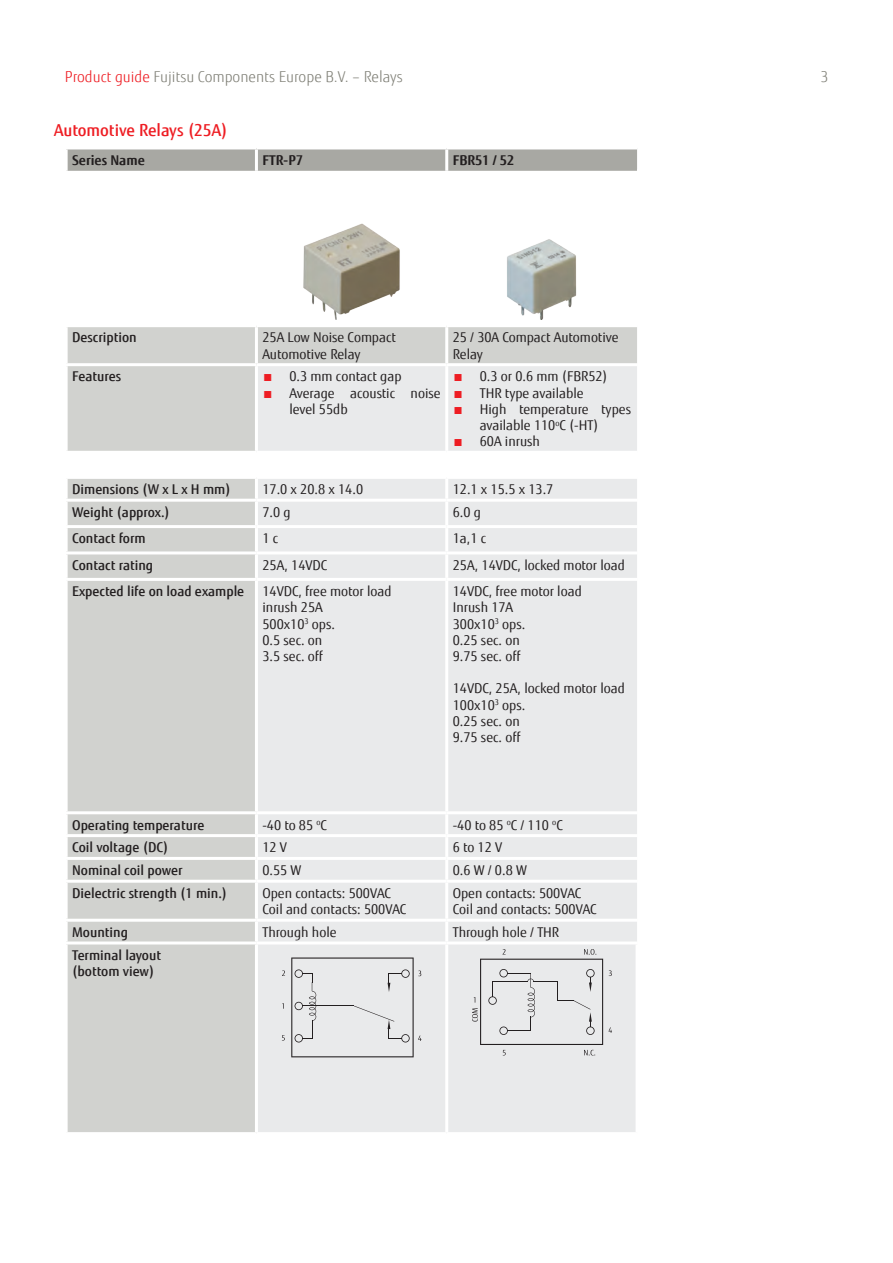
<style>
.page{position:relative;width:893px;height:1263px;background:#fff}
.page>*{position:absolute;margin:0;border:0;box-sizing:border-box;transform-origin:0 0}
.t1{font:500 16.5px "Fujitsu Sans";color:#ee1d23}
.t2{font:300 15px "Fujitsu Sans";color:#818178}
.t3{font:13.5px/16.2px "Fujitsu Sans";color:#231f20}
.t4{font:500 13.5px "Fujitsu Sans";color:#231f20}
.t5{font:700 13.5px "Fujitsu Sans";color:#231f20}
.s1{color:#ee1d23}
</style>
<div class="page">
<svg style="left:68px;top:149px;width:569px;height:22px;background:#aaaaa5"></svg>
<div style="left:68px;top:327px;width:569px;height:805px;background:#d1d2cf"></div>
<div style="left:256px;top:366px;width:381px;height:766px;background:#e9eaeb"></div>
<hr style="left:255px;top:149px;width:3px;height:22px;background:#fff">
<hr style="left:445px;top:149px;width:3px;height:22px;background:#fff">
<hr style="left:256px;top:499px;width:191px;height:3px;background:#fff">
<hr style="left:256px;top:451px;width:191px;height:3px;background:#fff">
<hr style="left:256px;top:525px;width:191px;height:3px;background:#fff">
<hr style="left:256px;top:551px;width:191px;height:3px;background:#fff">
<hr style="left:256px;top:578px;width:191px;height:3px;background:#fff">
<hr style="left:256px;top:811px;width:191px;height:3px;background:#fff">
<hr style="left:256px;top:834px;width:191px;height:3px;background:#fff">
<hr style="left:256px;top:857px;width:191px;height:3px;background:#fff">
<hr style="left:256px;top:880px;width:191px;height:3px;background:#fff">
<hr style="left:256px;top:919px;width:191px;height:3px;background:#fff">
<hr style="left:255px;top:479px;width:3px;height:20px;background:#fff">
<hr style="left:65px;top:499px;width:191px;height:3px;background:#fff">
<hr style="left:255px;top:502px;width:3px;height:23px;background:#fff">
<hr style="left:65px;top:525px;width:191px;height:3px;background:#fff">
<hr style="left:255px;top:528px;width:3px;height:23px;background:#fff">
<hr style="left:65px;top:551px;width:191px;height:3px;background:#fff">
<hr style="left:255px;top:554px;width:3px;height:24px;background:#fff">
<hr style="left:65px;top:578px;width:191px;height:3px;background:#fff">
<hr style="left:255px;top:581px;width:3px;height:230px;background:#fff">
<hr style="left:65px;top:811px;width:191px;height:3px;background:#fff">
<hr style="left:255px;top:814px;width:3px;height:20px;background:#fff">
<hr style="left:65px;top:834px;width:191px;height:3px;background:#fff">
<hr style="left:255px;top:837px;width:3px;height:20px;background:#fff">
<hr style="left:65px;top:857px;width:191px;height:3px;background:#fff">
<hr style="left:255px;top:860px;width:3px;height:20px;background:#fff">
<hr style="left:65px;top:880px;width:191px;height:3px;background:#fff">
<hr style="left:255px;top:883px;width:3px;height:36px;background:#fff">
<hr style="left:65px;top:919px;width:191px;height:3px;background:#fff">
<hr style="left:255px;top:922px;width:3px;height:19px;background:#fff">
<hr style="left:255px;top:366px;width:3px;height:85px;background:#fff">
<hr style="left:65px;top:451px;width:191px;height:3px;background:#fff">
<hr style="left:445px;top:479px;width:3px;height:20px;background:#fff">
<hr style="left:445px;top:502px;width:3px;height:23px;background:#fff">
<hr style="left:445px;top:528px;width:3px;height:23px;background:#fff">
<hr style="left:445px;top:554px;width:3px;height:24px;background:#fff">
<hr style="left:445px;top:581px;width:3px;height:230px;background:#fff">
<hr style="left:445px;top:814px;width:3px;height:20px;background:#fff">
<hr style="left:445px;top:837px;width:3px;height:20px;background:#fff">
<hr style="left:445px;top:860px;width:3px;height:20px;background:#fff">
<hr style="left:445px;top:883px;width:3px;height:36px;background:#fff">
<hr style="left:445px;top:922px;width:3px;height:19px;background:#fff">
<hr style="left:445px;top:366px;width:3px;height:85px;background:#fff">
<hr style="left:447px;top:499px;width:190px;height:3px;background:#fff">
<hr style="left:447px;top:525px;width:190px;height:3px;background:#fff">
<hr style="left:447px;top:551px;width:190px;height:3px;background:#fff">
<hr style="left:447px;top:578px;width:190px;height:3px;background:#fff">
<hr style="left:447px;top:811px;width:190px;height:3px;background:#fff">
<hr style="left:447px;top:834px;width:190px;height:3px;background:#fff">
<hr style="left:447px;top:857px;width:190px;height:3px;background:#fff">
<hr style="left:447px;top:880px;width:190px;height:3px;background:#fff">
<hr style="left:447px;top:919px;width:190px;height:3px;background:#fff">
<hr style="left:447px;top:451px;width:190px;height:3px;background:#fff">
<hr style="left:65px;top:476px;width:191px;height:3px;background:#fff">
<hr style="left:256px;top:476px;width:191px;height:3px;background:#fff">
<hr style="left:447px;top:476px;width:190px;height:3px;background:#fff">
<hr style="left:256px;top:363px;width:191px;height:3px;background:#fff">
<hr style="left:447px;top:363px;width:190px;height:3px;background:#fff">
<hr style="left:255px;top:327px;width:3px;height:36px;background:#fff">
<hr style="left:445px;top:327px;width:3px;height:36px;background:#fff">
<hr style="left:65px;top:941px;width:191px;height:3px;background:#fff">
<hr style="left:65px;top:363px;width:191px;height:3px;background:#fff">
<hr style="left:256px;top:941px;width:191px;height:3px;background:#fff">
<hr style="left:255px;top:944px;width:3px;height:188px;background:#fff">
<hr style="left:447px;top:941px;width:190px;height:3px;background:#fff">
<hr style="left:445px;top:944px;width:3px;height:188px;background:#fff">
<hr style="left:636px;top:944px;width:3px;height:188px;background:#fff">
<img style="left:303px;top:223px;width:97px;height:97px">
<img style="left:507px;top:239px;width:70px;height:81px">
<svg style="left:282px;top:1003px;width:2px;height:6px"></svg>
<svg style="left:282px;top:970px;width:3px;height:6px"></svg>
<svg style="left:282px;top:1035px;width:3px;height:6px"></svg>
<svg style="left:291px;top:957px;width:131px;height:100px;background:#ddddde"></svg>
<svg style="left:609px;top:970px;width:3px;height:6px"></svg>
<svg style="left:609px;top:1027px;width:3px;height:6px"></svg>
<svg style="left:472px;top:949px;width:131px;height:106px;background:#dcdcdd"></svg>
<p class="t2" style="left:65px;top:67px;width:339px"><span class="s1">Product guide</span> Fujitsu Components Europe B.V. – Relays</p>
<p class="t2" style="left:820px;top:67px;width:9px">3</p>
<p class="t1" style="left:54px;top:120px;width:175px">Automotive Relays (25A)</p>
<p class="t5" style="left:72px;top:151px;width:74px">Series Name</p>
<p class="t5" style="left:262px;top:151px;width:42px">FTR-P7</p>
<p class="t5" style="left:453px;top:151px;width:63px">FBR51 / 52</p>
<p class="t4" style="left:72px;top:329px;width:66px">Description</p>
<p class="t3" style="left:262px;top:330px;width:135px">25A Low Noise Compact</p>
<p class="t3" style="left:262px;top:346px;width:100px">Automotive Relay</p>
<p class="t4" style="left:72px;top:368px;width:51px">Features</p>
<p class="t3" style="left:262px;top:369px;width:141px"><span class="s1">■</span> 0.3 mm contact gap</p>
<p class="t3" style="left:289px;top:385px;width:153px;text-indent:-27px"><span class="s1">■</span> Average acoustic noise level 55db</p>
<p class="t3" style="left:453px;top:330px;width:167px">25 / 30A Compact Automotive<br>Relay</p>
<p class="t3" style="left:453px;top:369px;width:157px"><span class="s1">■</span> 0.3 or 0.6 mm (FBR52)</p>
<p class="t3" style="left:453px;top:385px;width:132px"><span class="s1">■</span> THR type available</p>
<p class="t3" style="left:453px;top:401px;width:180px;text-align:center"><span class="s1">■</span> High temperature types available 110<sup>o</sup>C (-HT)</p>
<p class="t3" style="left:453px;top:434px;width:89px"><span class="s1">■</span> 60A inrush</p>
<p class="t4" style="left:72px;top:481px;width:160px">Dimensions (W x L x H mm)</p>
<p class="t3" style="left:262px;top:481px;width:102px">17.0 x 20.8 x 14.0</p>
<p class="t3" style="left:453px;top:481px;width:102px">12.1 x 15.5 x 13.7</p>
<p class="t4" style="left:72px;top:504px;width:99px">Weight (approx.)</p>
<p class="t3" style="left:262px;top:504px;width:30px">7.0 g</p>
<p class="t3" style="left:453px;top:504px;width:30px">6.0 g</p>
<p class="t4" style="left:72px;top:530px;width:75px">Contact form</p>
<p class="t3" style="left:262px;top:531px;width:17px">1 c</p>
<p class="t3" style="left:453px;top:531px;width:35px">1a,1 c</p>
<p class="t4" style="left:72px;top:557px;width:83px">Contact rating</p>
<p class="t3" style="left:262px;top:557px;width:66px">25A, 14VDC</p>
<p class="t3" style="left:453px;top:557px;width:174px">25A, 14VDC, locked motor load</p>
<p class="t4" style="left:72px;top:583px;width:174px">Expected life on load example</p>
<p class="t3" style="left:262px;top:583px;width:131px">14VDC, free motor load</p>
<p class="t3" style="left:262px;top:600px;width:62px">inrush 25A</p>
<p class="t3" style="left:262px;top:616px;width:74px">500x10<sup>3</sup> ops.</p>
<p class="t3" style="left:262px;top:632px;width:61px">0.5 sec. on</p>
<p class="t3" style="left:262px;top:648px;width:62px">3.5 sec. off</p>
<p class="t3" style="left:453px;top:583px;width:131px">14VDC, free motor load</p>
<p class="t3" style="left:453px;top:600px;width:62px">Inrush 17A</p>
<p class="t3" style="left:453px;top:616px;width:74px">300x10<sup>3</sup> ops.</p>
<p class="t3" style="left:453px;top:632px;width:69px">0.25 sec. on</p>
<p class="t3" style="left:453px;top:648px;width:69px">9.75 sec. off</p>
<p class="t3" style="left:453px;top:681px;width:174px">14VDC, 25A, locked motor load</p>
<p class="t3" style="left:453px;top:697px;width:74px">100x10<sup>3</sup> ops.</p>
<p class="t3" style="left:453px;top:713px;width:69px">0.25 sec. on</p>
<p class="t3" style="left:453px;top:729px;width:69px">9.75 sec. off</p>
<p class="t4" style="left:72px;top:816px;width:134px">Operating temperature</p>
<p class="t3" style="left:262px;top:817px;width:66px">-40 to 85 <sup>o</sup>C</p>
<p class="t3" style="left:453px;top:817px;width:111px">-40 to 85 <sup>o</sup>C / 110 <sup>o</sup>C</p>
<p class="t4" style="left:72px;top:839px;width:98px">Coil voltage (DC)</p>
<p class="t3" style="left:262px;top:840px;width:26px">12 V</p>
<p class="t3" style="left:453px;top:840px;width:51px">6 to 12 V</p>
<p class="t4" style="left:72px;top:862px;width:112px">Nominal coil power</p>
<p class="t3" style="left:262px;top:862px;width:41px">0.55 W</p>
<p class="t3" style="left:453px;top:862px;width:76px">0.6 W / 0.8 W</p>
<p class="t4" style="left:72px;top:885px;width:157px">Dielectric strength (1 min.)</p>
<p class="t3" style="left:262px;top:885px;width:130px">Open contacts: 500VAC</p>
<p class="t3" style="left:262px;top:901px;width:145px">Coil and contacts: 500VAC</p>
<p class="t3" style="left:453px;top:885px;width:130px">Open contacts: 500VAC</p>
<p class="t3" style="left:453px;top:901px;width:145px">Coil and contacts: 500VAC</p>
<p class="t4" style="left:72px;top:924px;width:57px">Mounting</p>
<p class="t3" style="left:262px;top:924px;width:76px">Through hole</p>
<p class="t3" style="left:453px;top:924px;width:108px">Through hole / THR</p>
<p class="t4" style="left:72px;top:947px;width:91px">Terminal layout</p>
<p class="t4" style="left:72px;top:963px;width:84px">(bottom view)</p>
</div>
